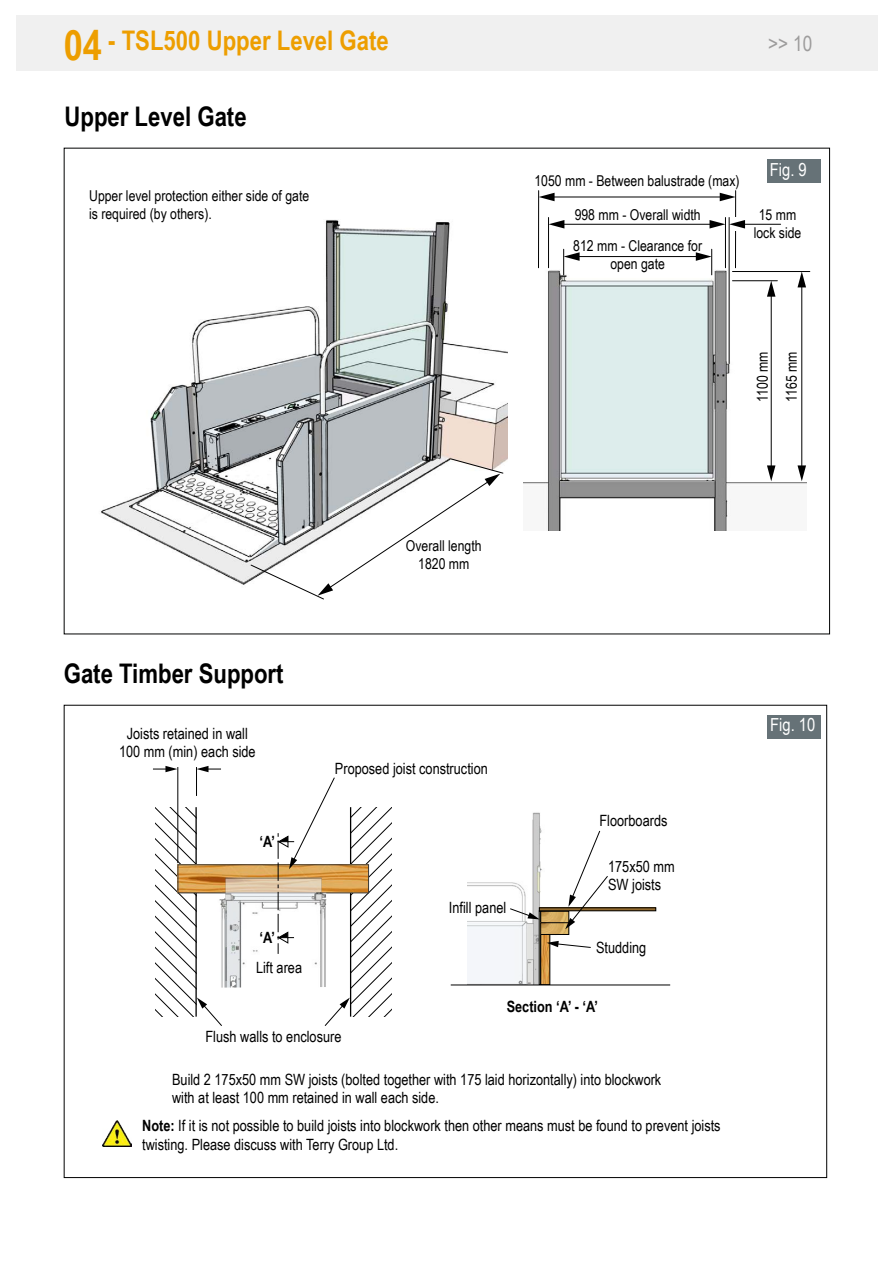
<style>
.page{position:relative;width:893px;height:1263px;background:#fff}
.page>*{position:absolute;margin:0;border:0;box-sizing:border-box;transform-origin:0 0}
.t1{font:700 27px "Arial Narrow";color:#000}
.t2{font:700 27px "Arial Narrow";color:#ed9e00}
.t3{font:21px "Arial Narrow";color:#9d9c9c}
.t4{font:18px "Arial Narrow";color:#fff}
.t5{font:15.6px/18.6px "Arial Narrow";color:#000}
.t6{font:700 15.6px "Arial Narrow";color:#000}
.t7{font:15px/18px "Arial Narrow";color:#000;text-align:center}
.s1{font-size:42px}
.s2{font-weight:700}
</style>
<div class="page">
<div style="left:16px;top:15px;width:861px;height:55px;background:#f0f0f0"></div>
<img style="left:101px;top:220px;width:406px;height:365px">
<img style="left:523px;top:252px;width:283px;height:279px">
<hr style="left:548px;top:217px;width:1px;height:51px;background:#000">
<hr style="left:538px;top:191px;width:1px;height:77px;background:#000">
<hr style="left:725px;top:217px;width:1px;height:51px;background:#000">
<hr style="left:729px;top:217px;width:1px;height:146px;background:#000">
<hr style="left:735px;top:191px;width:1px;height:77px;background:#000">
<hr style="left:561px;top:224px;width:151px;height:1px;background:#000">
<svg style="left:549px;top:220px;width:15px;height:9px"></svg>
<div style="left:732px;top:217px;width:6px;height:13px;background:#fff"></div>
<hr style="left:742px;top:224px;width:39px;height:1px;background:#000">
<svg style="left:709px;top:220px;width:36px;height:9px"></svg>
<hr style="left:577px;top:256px;width:122px;height:1px;background:#000">
<svg style="left:563px;top:249px;width:17px;height:26px"></svg>
<svg style="left:696px;top:249px;width:16px;height:26px"></svg>
<hr style="left:552px;top:197px;width:171px;height:1px;background:#000">
<svg style="left:539px;top:193px;width:16px;height:8px"></svg>
<svg style="left:720px;top:193px;width:16px;height:8px"></svg>
<hr style="left:732px;top:271px;width:78px;height:1px;background:#000">
<hr style="left:732px;top:280px;width:45px;height:1px;background:#000">
<hr style="left:801px;top:284px;width:1px;height:184px;background:#000">
<svg style="left:797px;top:272px;width:9px;height:15px"></svg>
<svg style="left:797px;top:465px;width:9px;height:16px"></svg>
<hr style="left:771px;top:294px;width:1px;height:174px;background:#000">
<svg style="left:767px;top:281px;width:8px;height:16px"></svg>
<svg style="left:767px;top:465px;width:8px;height:16px"></svg>
<svg style="left:251px;top:458px;width:252px;height:141px"></svg>
<div style="left:767px;top:159px;width:53px;height:24px;background:#667277"></div>
<img style="left:467px;top:812px;width:204px;height:174px">
<img style="left:543px;top:936px;width:5px;height:47px">
<img style="left:542px;top:913px;width:23px;height:8px">
<div style="left:540px;top:911px;width:29px;height:12px;border:1px solid #000"></div>
<div style="left:539px;top:911px;width:2px;height:73px;border:1px solid #000"></div>
<div style="left:451px;top:985px;width:219px;height:54px;background:#fff"></div>
<div style="left:539px;top:907px;width:117px;height:4px;border:1px solid #000"></div>
<hr style="left:451px;top:984px;width:219px;height:1px;background:#000">
<img style="left:222px;top:866px;width:56px;height:11px">
<div style="left:178px;top:864px;width:191px;height:29px;border:1px solid #393939"></div>
<img style="left:222px;top:877px;width:56px;height:110px">
<hr style="left:178px;top:767px;width:1px;height:96px;background:#000">
<svg style="left:153px;top:766px;width:24px;height:6px"></svg>
<svg style="left:510px;top:908px;width:30px;height:11px"></svg>
<svg style="left:546px;top:941px;width:45px;height:7px"></svg>
<svg style="left:155px;top:807px;width:67px;height:219px"></svg>
<svg style="left:196px;top:766px;width:25px;height:30px"></svg>
<svg style="left:278px;top:777px;width:114px;height:249px"></svg>
<img style="left:102px;top:1120px;width:29px;height:26px">
<img style="left:542px;top:924px;width:25px;height:9px">
<div style="left:540px;top:922px;width:29px;height:13px;border:1px solid #000"></div>
<svg style="left:565px;top:830px;width:43px;height:99px"></svg>
<div style="left:767px;top:715px;width:54px;height:24px;background:#667277"></div>
<h1 class="t2" style="left:64px;top:20px;width:327px"><span class="s1">04</span> - TSL500 Upper Level Gate</h1>
<h1 class="t1" style="left:65px;top:96px;width:184px">Upper Level Gate</h1>
<p class="t7" style="left:89px;top:186px;width:222px;text-align:left">Upper level protection either side of gate is required (by others).</p>
<h2 class="t3" style="left:768px;top:28px;width:46px">&gt;&gt; 10</h2>
<p class="t7" style="left:534px;top:171px;width:207px">1050 mm - Between balustrade (max)</p>
<p class="t4" style="left:770px;top:156px;width:38px">Fig. 9</p>
<p class="t7" style="left:575px;top:206px;width:128px">998 mm - Overall width</p>
<p class="t7" style="left:754px;top:206px;width:49px">15 mm lock side</p>
<p class="t7" style="left:573px;top:236px;width:130px">812 mm - Clearance for open gate</p>
<p class="t7" style="left:747px;top:402px;width:52px;line-height:29.1px;text-align:left;rotate:-90deg">1100 mm<br>1165 mm</p>
<p class="t7" style="left:406px;top:536px;width:77px">Overall length<br>1820 mm</p>
<h1 class="t1" style="left:64px;top:653px;width:221px">Gate Timber Support</h1>
<p class="t5" style="left:119px;top:723px;width:138px;text-align:center">Joists retained in wall<br>100 mm (min) each side</p>
<p class="t6" style="left:259px;top:829px;width:17px">‘A’</p>
<p class="t6" style="left:259px;top:926px;width:17px">‘A’</p>
<p class="t5" style="left:256px;top:958px;width:48px">Lift area</p>
<p class="t5" style="left:335px;top:759px;width:154px">Proposed joist construction</p>
<p class="t5" style="left:449px;top:897px;width:59px">Infill panel</p>
<p class="t5" style="left:599px;top:811px;width:69px">Floorboards</p>
<p class="t5" style="left:608px;top:856px;width:68px">175x50 mm<br>SW joists</p>
<p class="t5" style="left:596px;top:937px;width:52px">Studding</p>
<p class="t4" style="left:770px;top:712px;width:47px">Fig. 10</p>
<p class="t5" style="left:206px;top:1027px;width:137px">Flush walls to enclosure</p>
<p class="t6" style="left:507px;top:995px;width:93px">Section ‘A’ - ‘A’</p>
<p class="t5" style="left:172px;top:1069px;width:491px">Build 2 175x50 mm SW joists (bolted together with 175 laid horizontally) into blockwork with at least 100 mm retained in wall each side.</p>
<p class="t5" style="left:142px;top:1116px;width:580px"><span class="s2">Note:</span> If it is not possible to build joists into blockwork then other means must be found to prevent joists twisting. Please discuss with Terry Group Ltd.</p>
</div>
